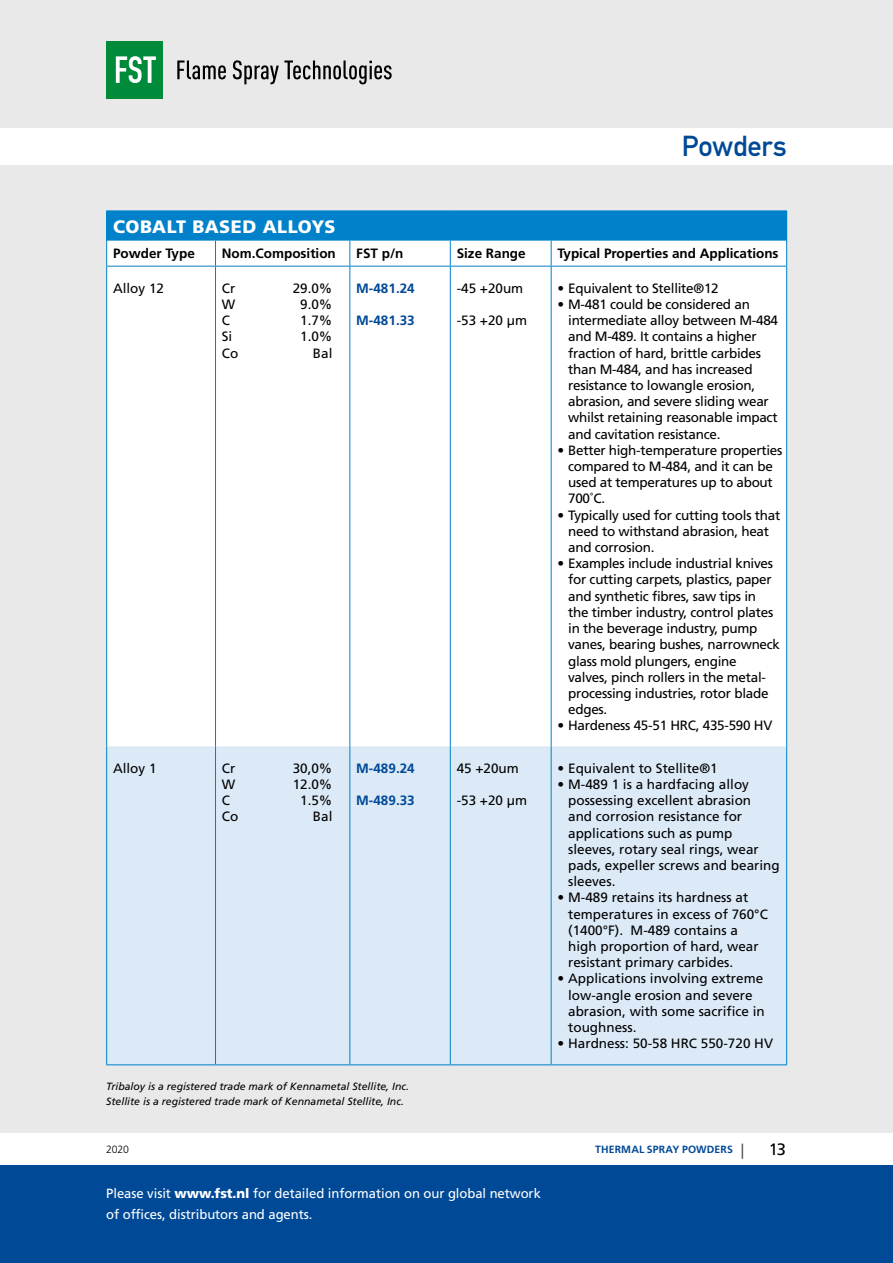
<style>
.page{position:relative;width:893px;height:1263px;background:#e9e9e9}
.page>*{position:absolute;margin:0;border:0;box-sizing:border-box;transform-origin:0 0}
.t1{font:28.5px "DIN Mittelschrift";letter-spacing:-.005em;color:#004996}
.t2{font:900 18px "Frutiger";letter-spacing:.02em;color:#fff}
.t3{font:16.5px "Frutiger";color:#000}
.t4{font:13.5px/16.2px "Frutiger";letter-spacing:-.02em;color:#000}
.t5{font:13.5px/16.2px "Frutiger";color:#000}
.t6{font:700 13.5px "Frutiger";color:#000}
.t7{font:700 13.5px "Frutiger";color:#004996}
.t8{font:13.35px/21px "Frutiger";letter-spacing:-.005em;color:#fff}
.t9{font:italic 10.5px/15px "Frutiger";color:#000}
.t10{font:700 10.5px "Frutiger";letter-spacing:.01em;color:#004996}
.t11{font:300 10.5px "Frutiger";color:#000}
.s1{font-weight:400;font-size:15.15px;color:#565453}
.s2{font-weight:900}
</style>
<div class="page">
<div style="left:0;top:1148px;width:893px;height:115px;background:#004996"></div>
<div style="left:0;top:1134px;width:893px;height:31px;background:#fff"></div>
<div style="left:0;top:129px;width:893px;height:36px;background:#fff"></div>
<svg style="left:177px;top:60px;width:215px;height:24px"></svg>
<div style="left:106px;top:41px;width:57px;height:57px;background:#008b3b"></div>
<svg style="left:116px;top:56px;width:40px;height:27px"></svg>
<div style="left:107px;top:211px;width:680px;height:30px;background:#0081c9"></div>
<div style="left:107px;top:241px;width:679px;height:505px;background:#fff"></div>
<div style="left:107px;top:746px;width:679px;height:318px;background:#dceaf8"></div>
<hr style="left:106px;top:210px;width:109px;height:1px;background:#0081c9">
<hr style="left:106px;top:211px;width:1px;height:30px;background:#0081c9">
<hr style="left:215px;top:210px;width:135px;height:1px;background:#0081c9">
<hr style="left:350px;top:210px;width:100px;height:1px;background:#0081c9">
<hr style="left:450px;top:210px;width:101px;height:1px;background:#0081c9">
<hr style="left:551px;top:210px;width:236px;height:1px;background:#0081c9">
<svg style="left:106px;top:241px;width:1px;height:25px"></svg>
<svg style="left:215px;top:241px;width:1px;height:25px"></svg>
<svg style="left:349px;top:241px;width:1px;height:25px"></svg>
<svg style="left:450px;top:241px;width:1px;height:25px"></svg>
<svg style="left:551px;top:241px;width:1px;height:25px"></svg>
<svg style="left:786px;top:241px;width:1px;height:25px"></svg>
<hr style="left:106px;top:266px;width:1px;height:480px;background:#0081c9">
<hr style="left:215px;top:266px;width:1px;height:480px;background:#0081c9">
<hr style="left:349px;top:266px;width:1px;height:480px;background:#0081c9">
<hr style="left:450px;top:266px;width:1px;height:480px;background:#0081c9">
<hr style="left:551px;top:266px;width:1px;height:480px;background:#0081c9">
<hr style="left:786px;top:266px;width:1px;height:480px;background:#0081c9">
<hr style="left:106px;top:746px;width:1px;height:318px;background:#0081c9">
<hr style="left:215px;top:746px;width:1px;height:318px;background:#0081c9">
<hr style="left:349px;top:746px;width:1px;height:318px;background:#0081c9">
<hr style="left:450px;top:746px;width:1px;height:318px;background:#0081c9">
<hr style="left:551px;top:746px;width:1px;height:318px;background:#0081c9">
<hr style="left:786px;top:746px;width:1px;height:318px;background:#0081c9">
<hr style="left:106px;top:266px;width:109px;height:1px;background:#0081c9">
<hr style="left:215px;top:266px;width:135px;height:1px;background:#0081c9">
<hr style="left:350px;top:266px;width:100px;height:1px;background:#0081c9">
<hr style="left:450px;top:266px;width:101px;height:1px;background:#0081c9">
<hr style="left:551px;top:266px;width:236px;height:1px;background:#0081c9">
<hr style="left:106px;top:1064px;width:109px;height:1px;background:#0081c9">
<hr style="left:215px;top:1064px;width:135px;height:1px;background:#0081c9">
<hr style="left:350px;top:1064px;width:100px;height:1px;background:#0081c9">
<hr style="left:450px;top:1064px;width:101px;height:1px;background:#0081c9">
<hr style="left:551px;top:1064px;width:236px;height:1px;background:#0081c9">
<h1 class="t1" style="left:682px;top:130px;width:106px">Powders</h1>
<h2 class="t2" style="left:113px;top:216px;width:224px">COBALT BASED ALLOYS</h2>
<p class="t6" style="left:113px;top:246px;width:83px">Powder Type</p>
<p class="t6" style="left:222px;top:246px;width:115px">Nom.Composition</p>
<p class="t6" style="left:356px;top:246px;width:49px">FST p/n</p>
<p class="t6" style="left:457px;top:246px;width:71px">Size Range</p>
<p class="t6" style="left:557px;top:246px;width:223px">Typical Properties and Applications</p>
<p class="t4" style="left:113px;top:280px;width:53px">Alloy 12</p>
<p class="t4" style="left:222px;top:280px;width:15px">Cr</p>
<p class="t4" style="left:293px;top:280px;width:41px">29.0%</p>
<p class="t4" style="left:222px;top:296px;width:15px">W</p>
<p class="t4" style="left:300px;top:296px;width:34px">9.0%</p>
<p class="t4" style="left:222px;top:312px;width:10px">C</p>
<p class="t4" style="left:300px;top:312px;width:34px">1.7%</p>
<p class="t4" style="left:222px;top:329px;width:12px">Si</p>
<p class="t4" style="left:300px;top:329px;width:34px">1.0%</p>
<p class="t4" style="left:222px;top:345px;width:18px">Co</p>
<p class="t4" style="left:313px;top:345px;width:21px">Bal</p>
<p class="t4" style="left:557px;top:280px;width:163px">• Equivalent to Stellite®12</p>
<p class="t4" style="left:568px;top:296px;width:211px;text-indent:-11px">• M-481 could be considered an intermediate alloy between M-484 and M-489. It contains a higher fraction of hard, brittle carbides than M-484, and has increased resistance to lowangle erosion, abrasion, and severe sliding wear whilst retaining reasonable impact and cavitation resistance.</p>
<p class="t4" style="left:568px;top:442px;width:216px;text-indent:-11px">• Better high-temperature properties compared to M-484, and it can be used at temperatures up to about<br>700˚C.</p>
<p class="t4" style="left:568px;top:507px;width:214px;text-indent:-11px">• Typically used for cutting tools that need to withstand abrasion, heat and corrosion.</p>
<p class="t4" style="left:568px;top:555px;width:213px;text-indent:-11px">• Examples include industrial knives for cutting carpets, plastics, paper and synthetic fibres, saw tips in<br>the timber industry, control plates in the beverage industry, pump vanes, bearing bushes, narrowneck glass mold plungers, engine<br>valves, pinch rollers in the metal&shy;processing industries, rotor blade edges.</p>
<p class="t4" style="left:557px;top:717px;width:216px">• Hardeness 45-51 HRC, 435-590 HV</p>
<p class="t7" style="left:356px;top:280px;width:60px">M-481.24</p>
<p class="t7" style="left:356px;top:313px;width:60px">M-481.33</p>
<p class="t4" style="left:457px;top:280px;width:68px">-45 +20um</p>
<p class="t4" style="left:457px;top:312px;width:72px">-53 +20 µm</p>
<p class="t4" style="left:113px;top:760px;width:45px">Alloy 1</p>
<p class="t4" style="left:222px;top:760px;width:15px">Cr</p>
<p class="t4" style="left:293px;top:760px;width:41px">30,0%</p>
<p class="t4" style="left:222px;top:776px;width:15px">W</p>
<p class="t4" style="left:293px;top:776px;width:41px">12.0%</p>
<p class="t4" style="left:222px;top:792px;width:10px">C</p>
<p class="t4" style="left:300px;top:792px;width:34px">1.5%</p>
<p class="t4" style="left:222px;top:809px;width:18px">Co</p>
<p class="t4" style="left:313px;top:809px;width:21px">Bal</p>
<p class="t7" style="left:356px;top:760px;width:60px">M-489.24</p>
<p class="t7" style="left:356px;top:793px;width:60px">M-489.33</p>
<p class="t9" style="left:106px;top:1079px;width:304px">Tribaloy is a registered trade mark of Kennametal Stellite, Inc.<br>Stellite is a registered trade mark of Kennametal Stellite, Inc.</p>
<p class="t4" style="left:457px;top:760px;width:64px">45 +20um</p>
<p class="t4" style="left:457px;top:792px;width:72px">-53 +20 µm</p>
<p class="t5" style="left:557px;top:760px;width:162px">• Equivalent to Stellite®1</p>
<p class="t5" style="left:568px;top:776px;width:213px;text-indent:-11px">• M-489 1 is a hardfacing alloy possessing excellent abrasion<br>and corrosion resistance for applications such as pump sleeves, rotary seal rings, wear pads, expeller screws and bearing sleeves.</p>
<p class="t5" style="left:568px;top:890px;width:201px;text-indent:-11px">• M-489 retains its hardness at temperatures in excess of 760°C (1400°F). M-489 contains a high proportion of hard, wear resistant primary carbides.</p>
<p class="t5" style="left:568px;top:971px;width:198px;text-indent:-11px">• Applications involving extreme low-angle erosion and severe abrasion, with some sacrifice in toughness.</p>
<p class="t5" style="left:557px;top:1035px;width:217px">• Hardness: 50-58 HRC 550-720 HV</p>
<p class="t11" style="left:106px;top:1143px;width:24px">2020</p>
<p class="t10" style="left:595px;top:1143px;width:150px">THERMAL SPRAY POWDERS <span class="s1">|</span></p>
<p class="t3" style="left:769px;top:1140px;width:19px">13</p>
<p class="t8" style="left:106px;top:1182px;width:436px">Please visit <span class="s2">www.fst.nl</span> for detailed information on our global network of offices, distributors and agents.</p>
</div>
